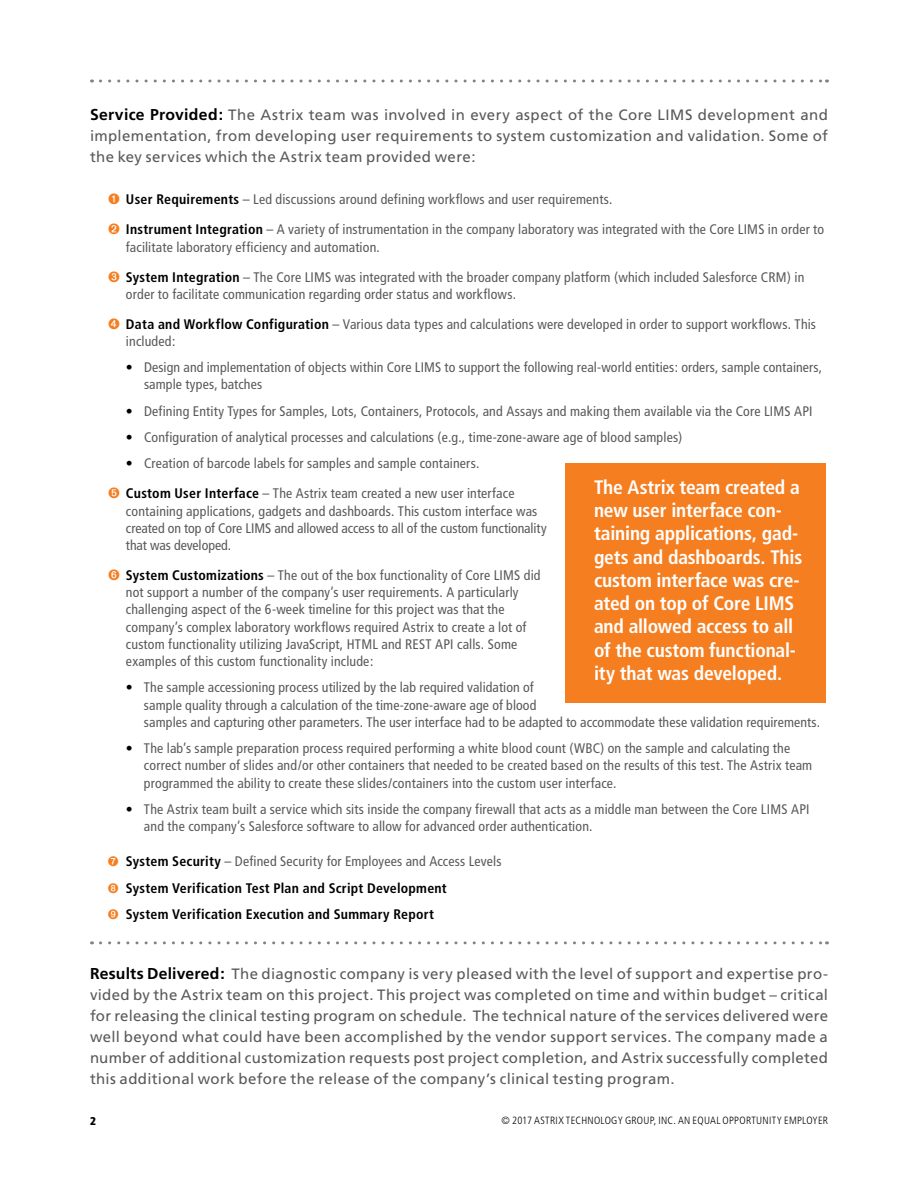
<style>
.page{position:relative;width:918px;height:1188px;background:#fff}
.page>*{position:absolute;margin:0;border:0;box-sizing:border-box;transform-origin:0 0}
.t1{font:700 condensed 19.5px/23.2px "Frutiger";letter-spacing:-.01em;color:#fff}
.t2{font:15px/21px "Frutiger";letter-spacing:.02em;color:#58595b;text-align:justify}
.t3{font:condensed 13.8px/17.2px "Frutiger";letter-spacing:.01em;color:#58595b}
.t4{font:700 condensed 13.8px/26.2px "Frutiger";letter-spacing:.015em;color:#000}
.t5{font:900 condensed 11.25px "Frutiger";color:#000}
.t6{font:300 condensed 10.5px "Frutiger";letter-spacing:.025em;color:#000}
.s1{font-weight:700;font-size:15.75px;color:#000}
.s2{color:#f57e20}
.s3{font-weight:700;color:#000}
.s4{color:#000}
.s5{font-weight:400;color:#58595b}
</style>
<div class="page">
<svg style="left:100px;top:80px;width:727px;height:2px"></svg>
<svg style="left:100px;top:941px;width:727px;height:3px"></svg>
<div style="left:565px;top:464px;width:261px;height:239px;background:#f57e20"></div>
<p class="t2" style="left:90px;top:104px;width:739px"><span class="s1">Service Provided:</span> The Astrix team was involved in every aspect of the Core LIMS development and implementation, from developing user requirements to system customization and validation. Some of the key services which the Astrix team provided were:</p>
<p class="t3" style="left:108px;top:185px;width:718px;line-height:30px"><span class="s2">➊</span> <span class="s3">User Requirements</span> – Led discussions around defining workflows and user requirements.<br><span class="s2">➋</span> <span class="s3">Instrument Integration</span> – A variety of instrumentation in the company laboratory was integrated with the Core LIMS in order to</p>
<p class="t3" style="left:108px;top:232px;width:698px;line-height:30px;text-indent:18px">facilitate laboratory efficiency and automation.<br><span class="s2">➌</span> <span class="s3">System Integration</span> – The Core LIMS was integrated with the broader company platform (which included Salesforce CRM) in</p>
<p class="t3" style="left:108px;top:279px;width:710px;line-height:30px;text-indent:18px">order to facilitate communication regarding order status and workflows.<br><span class="s2">➍</span> <span class="s3">Data and Workflow Configuration</span> – Various data types and calculations were developed in order to support workflows. This</p>
<p class="t3" style="left:126px;top:333px;width:51px">included:</p>
<p class="t3" style="left:144px;top:359px;width:680px;text-indent:-18px"><span class="s4">•</span> Design and implementation of objects within Core LIMS to support the following real-world entities: orders, sample containers, sample types, batches</p>
<p class="t3" style="left:126px;top:402px;width:688px"><span class="s4">•</span> Defining Entity Types for Samples, Lots, Containers, Protocols, and Assays and making them available via the Core LIMS API</p>
<p class="t3" style="left:126px;top:429px;width:558px"><span class="s4">•</span> Configuration of analytical processes and calculations (e.g., time-zone-aware age of blood samples)</p>
<p class="t3" style="left:108px;top:449px;width:408px;line-height:30px;text-indent:18px"><span class="s4">•</span> Creation of barcode labels for samples and sample containers.<br><span class="s2">➎</span> <span class="s3">Custom User Interface</span> – The Astrix team created a new user interface</p>
<p class="t3" style="left:126px;top:502px;width:422px">containing applications, gadgets and dashboards. This custom interface was created on top of Core LIMS and allowed access to all of the custom functionality that was developed.</p>
<p class="t3" style="left:126px;top:567px;width:416px;text-indent:-18px"><span class="s2">➏</span> <span class="s3">System Customizations</span> – The out of the box functionality of Core LIMS did not support a number of the company’s user requirements. A particularly challenging aspect of the 6-week timeline for this project was that the company’s complex laboratory workflows required Astrix to create a lot of custom functionality utilizing JavaScript, HTML and REST API calls. Some examples of this custom functionality include:</p>
<p class="t3" style="left:144px;top:679px;width:678px;text-indent:-18px"><span class="s4">•</span> The sample accessioning process utilized by the lab required validation of<br>sample quality through a calculation of the time-zone-aware age of blood<br>samples and capturing other parameters. The user interface had to be adapted to accommodate these validation requirements.</p>
<p class="t3" style="left:144px;top:740px;width:670px;text-indent:-18px"><span class="s4">•</span> The lab’s sample preparation process required performing a white blood count (WBC) on the sample and calculating the correct number of slides and/or other containers that needed to be created based on the results of this test. The Astrix team programmed the ability to create these slides/containers into the custom user interface.</p>
<p class="t3" style="left:144px;top:801px;width:667px;text-indent:-18px"><span class="s4">•</span> The Astrix team built a service which sits inside the company firewall that acts as a middle man between the Core LIMS API and the company’s Salesforce software to allow for advanced order authentication.</p>
<p class="t4" style="left:108px;top:849px;width:395px"><span class="s2">➐</span> System Security <span class="s5">– Defined Security for Employees and Access Levels<br></span><span class="s2">➑</span> System Verification Test Plan and Script Development<br><span class="s2">➒</span> System Verification Execution and Summary Report</p>
<h1 class="t1" style="left:594px;top:476px;width:210px">The Astrix team created a new user interface con&shy;taining applications, gad&shy;gets and dashboards. This custom interface was cre&shy;ated on top of Core LIMS and allowed access to all of the custom functional&shy;ity that was developed.</h1>
<p class="t2" style="left:90px;top:963px;width:740px"><span class="s1">Results Delivered:</span> The diagnostic company is very pleased with the level of support and expertise pro&shy;vided by the Astrix team on this project. This project was completed on time and within budget – critical for releasing the clinical testing program on schedule. The technical nature of the services delivered were well beyond what could have been accomplished by the vendor support services. The company made a number of additional customization requests post project completion, and Astrix successfully completed this additional work before the release of the company’s clinical testing program.</p>
<p class="t5" style="left:90px;top:1114px;width:7px">2</p>
<p class="t6" style="left:502px;top:1114px;width:328px">© 2017 ASTRIX TECHNOLOGY GROUP, INC. AN EQUAL OPPORTUNITY EMPLOYER</p>
</div>
